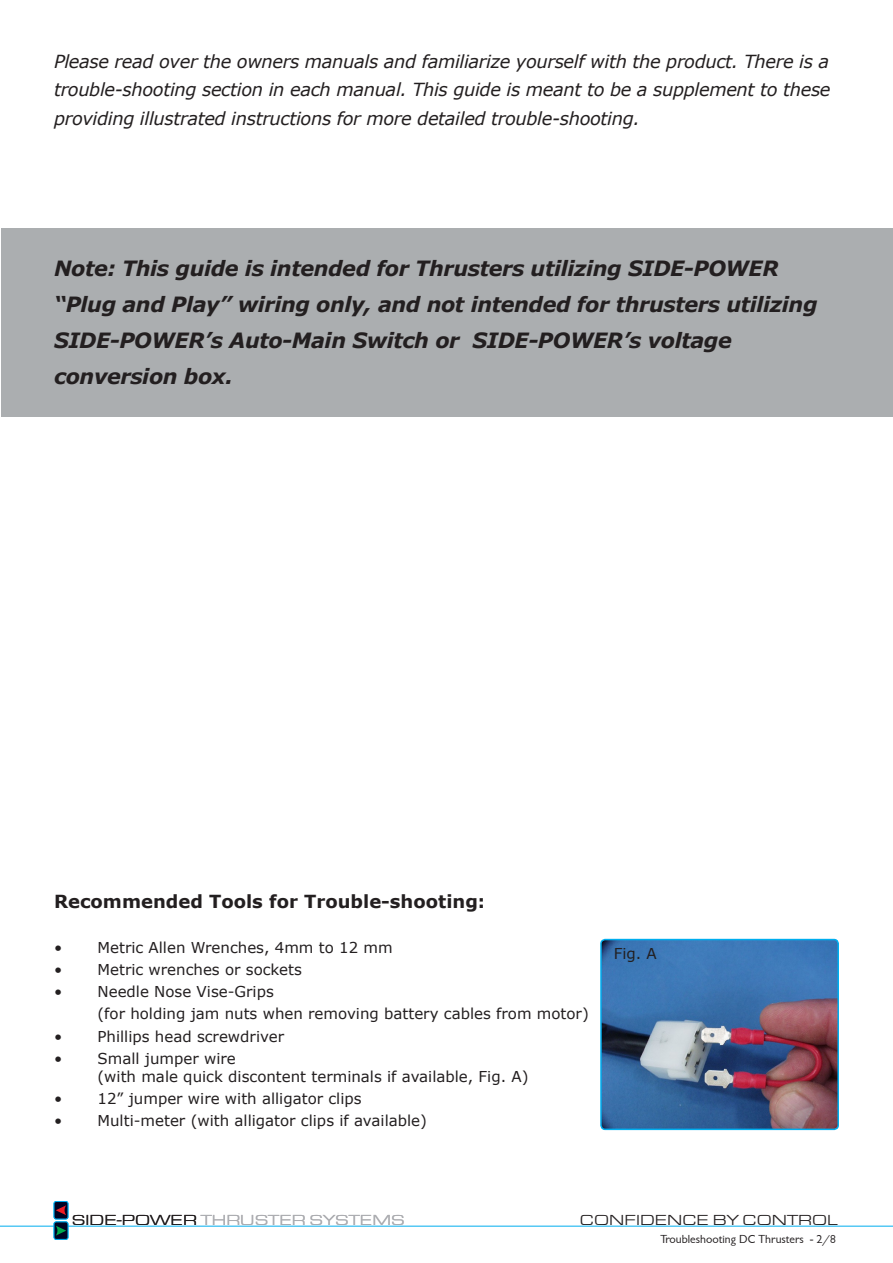
<style>
.page{position:relative;width:893px;height:1263px;background:#fff}
.page>*{position:absolute;margin:0;border:0;box-sizing:border-box;transform-origin:0 0}
.t1{font:italic 700 21px/36px "Verdana";letter-spacing:-.02em;color:#231f20}
.t2{font:italic 18px/28.5px "Verdana";letter-spacing:-.02em;color:#231f20;text-align:justify}
.t3{font:700 18px "Verdana";color:#231f20}
.t4{font:15px/18px "Verdana";color:#231f20}
.t5{font:15px "Eurostile Extended";color:#acadb1}
.t6{font:15px "Eurostile Extended";color:#231f20}
.t7{font:12px "Garrison Sans";color:#231f20}
.s1{color:#231f20}
</style>
<div class="page">
<div style="left:1px;top:228px;width:891px;height:189px;background:#abaeb0"></div>
<hr style="left:0;top:1226px;width:893px;height:1px;background:#00aeef">
<div style="left:54px;top:1201px;width:14px;height:18px;background:#000424;border-radius:2px"></div>
<div style="left:54px;top:1201px;width:14px;height:18px;border:1px solid #00aeef;border-radius:2px"></div>
<svg style="left:56px;top:1205px;width:10px;height:10px"></svg>
<div style="left:54px;top:1222px;width:14px;height:17px;background:#000424;border-radius:2px"></div>
<div style="left:54px;top:1222px;width:14px;height:17px;border:1px solid #00aeef;border-radius:2px"></div>
<svg style="left:56px;top:1226px;width:10px;height:9px"></svg>
<img style="left:603px;top:942px;width:233px;height:185px">
<div style="left:600px;top:939px;width:239px;height:191px;border:2px solid #00aeef;border-radius:4px"></div>
<p class="t2" style="left:54px;top:47px;width:778px">Please read over the owners manuals and familiarize yourself with the product. There is a trouble-shooting section in each manual. This guide is meant to be a supplement to these providing illustrated instructions for more detailed trouble-shooting.</p>
<p class="t1" style="left:54px;top:250px;width:765px">Note: This guide is intended for Thrusters utilizing SIDE-POWER “Plug and Play” wiring only, and not intended for thrusters utilizing SIDE-POWER’s Auto-Main Switch or SIDE-POWER’s voltage conversion box.</p>
<p class="t3" style="left:54px;top:889px;width:433px">Recommended Tools for Trouble-shooting:</p>
<p class="t4" style="left:54px;top:938px;width:340px">• Metric Allen Wrenches, 4mm to 12 mm</p>
<p class="t4" style="left:54px;top:960px;width:249px">• Metric wrenches or sockets</p>
<p class="t4" style="left:54px;top:982px;width:221px">• Needle Nose Vise-Grips</p>
<p class="t4" style="left:98px;top:1005px;width:493px">(for holding jam nuts when removing battery cables from motor)</p>
<p class="t4" style="left:54px;top:1027px;width:232px">• Phillips head screwdriver</p>
<p class="t4" style="left:98px;top:1049px;width:432px;text-indent:-44px">• Small jumper wire<br>(with male quick discontent terminals if available, Fig. A)</p>
<p class="t4" style="left:54px;top:1089px;width:309px">• 12” jumper wire with alligator clips</p>
<p class="t4" style="left:54px;top:1112px;width:374px">• Multi-meter (with alligator clips if available)</p>
<p class="t4" style="left:614px;top:944px;width:45px">Fig. A</p>
<p class="t5" style="left:72px;top:1212px;width:334px"><span class="s1">SIDE-POWER</span> THRUSTER SYSTEMS</p>
<p class="t6" style="left:580px;top:1212px;width:259px">CONFIDENCE BY CONTROL</p>
<p class="t7" style="left:660px;top:1232px;width:177px">Troubleshooting DC Thrusters - 2/8</p>
</div>
